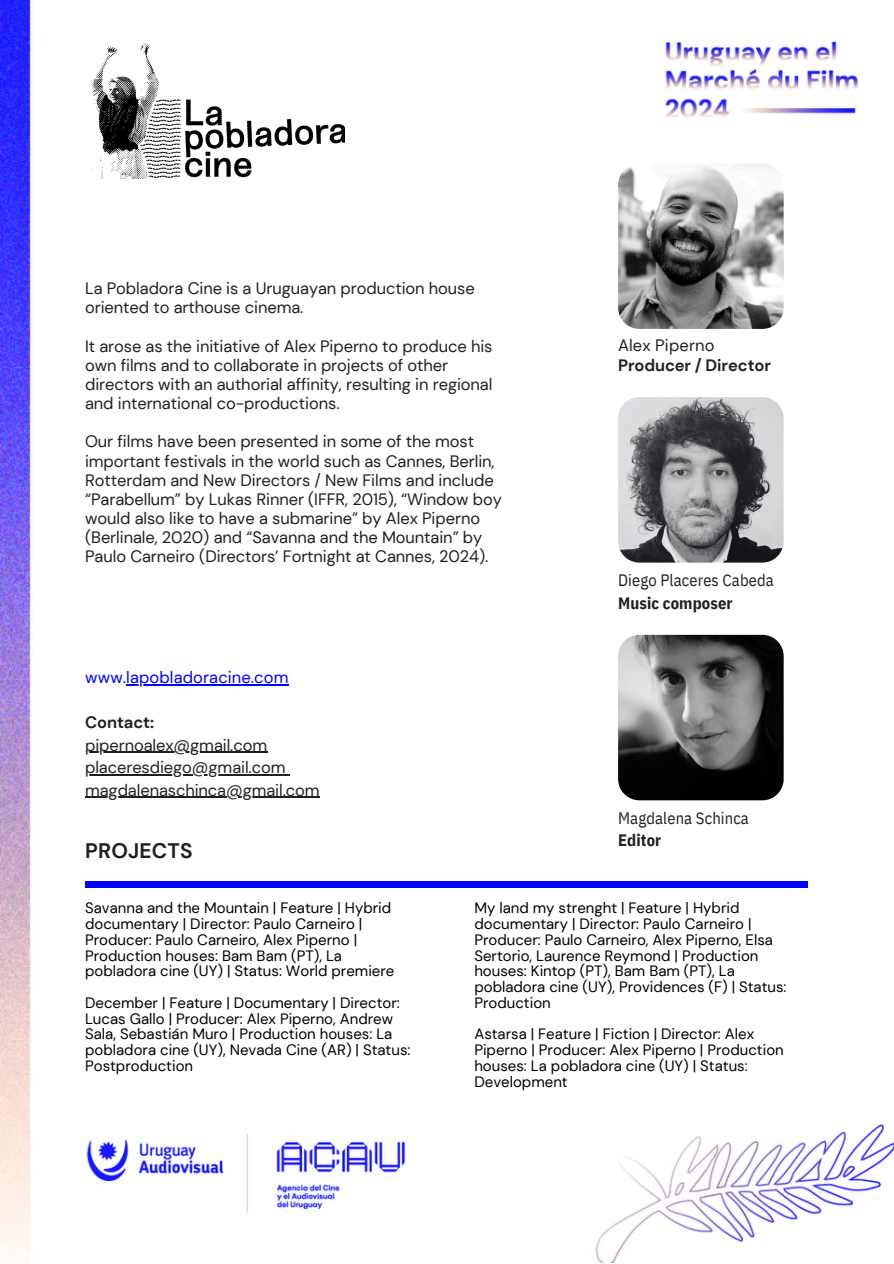
<style>
.page{position:relative;width:894px;height:1264px;background:#fff}
.page>*{position:absolute;margin:0;border:0;box-sizing:border-box;transform-origin:0 0}
.t1{font:700 21px "DM Sans";letter-spacing:.005em;color:#231f20}
.t2{font:16.5px/19.2px "DM Sans";letter-spacing:-.005em;color:#231f20}
.t3{font:16.5px "IBM Plex Sans Cond";letter-spacing:.005em;color:#231f20}
.t4{font:700 16.5px "DM Sans";letter-spacing:-.005em;color:#231f20}
.t5{font:16.5px "DM Sans";letter-spacing:.005em;color:#00f}
.t6{font:700 16.5px "IBM Plex Sans Cond";letter-spacing:.005em;color:#231f20}
.t7{font:15px/15.8px "DM Sans";color:#000}
</style>
<div class="page">
<img style="left:0;top:1px;width:893px;height:1261px">
<img style="left:618px;top:163px;width:165px;height:166px;border-radius:21px">
<div style="left:85px;top:880px;width:723px;height:7px;background:#00f"></div>
<img style="left:91px;top:43px;width:253px;height:135px">
<hr style="left:85px;top:751px;width:182px;height:2px;background:#231f20">
<hr style="left:85px;top:774px;width:200px;height:1px;background:#231f20">
<hr style="left:85px;top:796px;width:234px;height:2px;background:#231f20">
<hr style="left:126px;top:684px;width:162px;height:1px;background:#00f">
<img style="left:618px;top:397px;width:165px;height:165px;border-radius:21px">
<img style="left:618px;top:635px;width:165px;height:165px;border-radius:21px">
<p class="t2" style="left:85px;top:279px;width:391px">La Pobladora Cine is a Uruguayan production house oriented to arthouse cinema.</p>
<p class="t2" style="left:85px;top:336px;width:409px">It arose as the initiative of Alex Piperno to produce his own films and to collaborate in projects of other directors with an authorial affinity, resulting in regional and international co-productions.</p>
<p class="t2" style="left:85px;top:432px;width:418px">Our films have been presented in some of the most important festivals in the world such as Cannes, Berlin, Rotterdam and New Directors / New Films and include “Parabellum” by Lukas Rinner (IFFR, 2015), “Window boy would also like to have a submarine” by Alex Piperno (Berlinale, 2020) and “Savanna and the Mountain” by Paulo Carneiro (Directors’ Fortnight at Cannes, 2024).</p>
<p class="t5" style="left:85px;top:667px;width:204px">www.lapobladoracine.com</p>
<p class="t4" style="left:85px;top:711px;width:70px">Contact:</p>
<p class="t2" style="left:85px;top:735px;width:183px">pipernoalex@gmail.com</p>
<p class="t2" style="left:85px;top:758px;width:202px">placeresdiego@gmail.com</p>
<h1 class="t2" style="left:85px;top:780px;width:236px">magdalenaschinca@gmail.com</h1>
<p class="t1" style="left:85px;top:837px;width:109px">PROJECTS</p>
<h2 class="t2" style="left:618px;top:336px;width:98px">Alex Piperno</h2>
<p class="t4" style="left:618px;top:354px;width:154px">Producer / Director</p>
<p class="t3" style="left:618px;top:569px;width:157px">Diego Placeres Cabeda</p>
<p class="t6" style="left:618px;top:591px;width:116px">Music composer</p>
<p class="t3" style="left:618px;top:807px;width:132px">Magdalena Schinca</p>
<p class="t6" style="left:618px;top:829px;width:45px">Editor</p>
<p class="t7" style="left:85px;top:900px;width:311px">Savanna and the Mountain | Feature | Hybrid documentary | Director: Paulo Carneiro | Producer: Paulo Carneiro, Alex Piperno | Production houses: Bam Bam (PT), La pobladora cine (UY) | Status: World premiere</p>
<p class="t7" style="left:85px;top:994px;width:327px">December | Feature | Documentary | Director:<br>Lucas Gallo | Producer: Alex Piperno, Andrew Sala, Sebastián Muro | Production houses: La pobladora cine (UY), Nevada Cine (AR) | Status:<br>Postproduction</p>
<p class="t7" style="left:474px;top:900px;width:313px">My land my strenght | Feature | Hybrid documentary | Director: Paulo Carneiro | Producer: Paulo Carneiro, Alex Piperno, Elsa Sertorio, Laurence Reymond | Production houses: Kintop (PT), Bam Bam (PT), La pobladora cine (UY), Providences (F) | Status:<br>Production</p>
<p class="t7" style="left:474px;top:1026px;width:311px">Astarsa | Feature | Fiction | Director: Alex Piperno | Producer: Alex Piperno | Production houses: La pobladora cine (UY) | Status:<br>Development</p>
</div>
